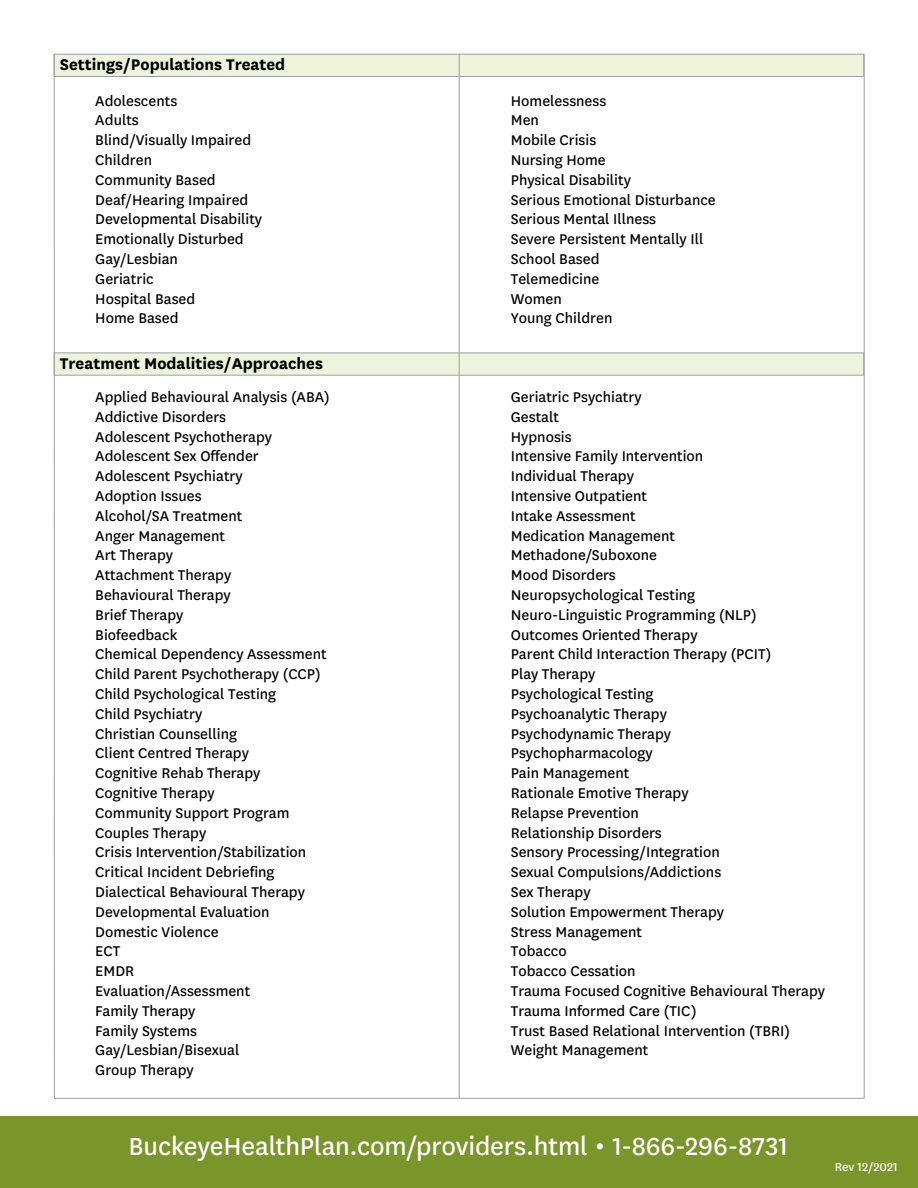
<style>
.page{position:relative;width:918px;height:1188px;background:#fff}
.page>*{position:absolute;margin:0;border:0;box-sizing:border-box;transform-origin:0 0}
.t1{font:28.8px "Centene Sans";letter-spacing:-.005em;color:#fff}
.t2{font:700 18px "Centene Sans";color:#000}
.t3{font:16.5px "Centene Sans";color:#000}
.t4{font:13.5px "Centene Sans";color:#fff}
.s1{font-size:35.7px}
</style>
<div class="page">
<div style="left:54px;top:54px;width:810px;height:23px;background:#eef4dc;border:1px solid #9d9fa4"></div>
<div style="left:54px;top:353px;width:810px;height:22px;background:#eef4dc;border:1px solid #9d9fa4"></div>
<hr style="left:459px;top:54px;width:1px;height:1044px;background:#9d9fa4">
<div style="left:0;top:1117px;width:918px;height:71px;background:#7a9529"></div>
<h3 class="t2" style="left:60px;top:54px;width:227px">Settings/Populations Treated</h3>
<p class="t3" style="left:95px;top:92px;width:83px">Adolescents</p>
<p class="t3" style="left:95px;top:112px;width:45px">Adults</p>
<p class="t3" style="left:95px;top:131px;width:157px">Blind/Visually Impaired</p>
<p class="t3" style="left:95px;top:151px;width:58px">Children</p>
<p class="t3" style="left:95px;top:171px;width:122px">Community Based</p>
<p class="t3" style="left:95px;top:191px;width:155px">Deaf/Hearing Impaired</p>
<p class="t3" style="left:95px;top:211px;width:168px">Developmental Disability</p>
<p class="t3" style="left:95px;top:230px;width:150px">Emotionally Disturbed</p>
<p class="t3" style="left:95px;top:250px;width:84px">Gay/Lesbian</p>
<p class="t3" style="left:95px;top:270px;width:60px">Geriatric</p>
<p class="t3" style="left:95px;top:290px;width:101px">Hospital Based</p>
<p class="t3" style="left:95px;top:310px;width:85px">Home Based</p>
<h3 class="t2" style="left:60px;top:353px;width:265px">Treatment Modalities/Approaches</h3>
<p class="t3" style="left:95px;top:388px;width:236px">Applied Behavioural Analysis (ABA)</p>
<p class="t3" style="left:95px;top:408px;width:132px">Addictive Disorders</p>
<p class="t3" style="left:95px;top:428px;width:178px">Adolescent Psychotherapy</p>
<p class="t3" style="left:95px;top:448px;width:165px">Adolescent Sex Offender</p>
<p class="t3" style="left:95px;top:468px;width:149px">Adolescent Psychiatry</p>
<p class="t3" style="left:95px;top:487px;width:108px">Adoption Issues</p>
<p class="t3" style="left:95px;top:507px;width:148px">Alcohol/SA Treatment</p>
<p class="t3" style="left:95px;top:527px;width:131px">Anger Management</p>
<p class="t3" style="left:95px;top:547px;width:79px">Art Therapy</p>
<p class="t3" style="left:95px;top:567px;width:138px">Attachment Therapy</p>
<p class="t3" style="left:95px;top:586px;width:137px">Behavioural Therapy</p>
<p class="t3" style="left:95px;top:606px;width:90px">Brief Therapy</p>
<p class="t3" style="left:95px;top:626px;width:84px">Biofeedback</p>
<p class="t3" style="left:95px;top:646px;width:233px">Chemical Dependency Assessment</p>
<p class="t3" style="left:95px;top:666px;width:227px">Child Parent Psychotherapy (CCP)</p>
<p class="t3" style="left:95px;top:685px;width:182px">Child Psychological Testing</p>
<p class="t3" style="left:95px;top:705px;width:109px">Child Psychiatry</p>
<p class="t3" style="left:95px;top:725px;width:143px">Christian Counselling</p>
<p class="t3" style="left:95px;top:745px;width:155px">Client Centred Therapy</p>
<p class="t3" style="left:95px;top:765px;width:167px">Cognitive Rehab Therapy</p>
<p class="t3" style="left:95px;top:784px;width:121px">Cognitive Therapy</p>
<p class="t3" style="left:95px;top:804px;width:196px">Community Support Program</p>
<p class="t3" style="left:95px;top:824px;width:113px">Couples Therapy</p>
<p class="t3" style="left:95px;top:844px;width:212px">Crisis Intervention/Stabilization</p>
<p class="t3" style="left:95px;top:864px;width:181px">Critical Incident Debriefing</p>
<p class="t3" style="left:95px;top:883px;width:211px">Dialectical Behavioural Therapy</p>
<p class="t3" style="left:95px;top:903px;width:176px">Developmental Evaluation</p>
<p class="t3" style="left:95px;top:923px;width:125px">Domestic Violence</p>
<p class="t3" style="left:95px;top:943px;width:26px">ECT</p>
<p class="t3" style="left:95px;top:963px;width:40px">EMDR</p>
<p class="t3" style="left:95px;top:982px;width:156px">Evaluation/Assessment</p>
<p class="t3" style="left:95px;top:1002px;width:102px">Family Therapy</p>
<p class="t3" style="left:95px;top:1022px;width:103px">Family Systems</p>
<p class="t3" style="left:95px;top:1042px;width:146px">Gay/Lesbian/Bisexual</p>
<p class="t3" style="left:95px;top:1062px;width:100px">Group Therapy</p>
<p class="t3" style="left:511px;top:92px;width:97px">Homelessness</p>
<p class="t3" style="left:511px;top:112px;width:30px">Men</p>
<p class="t3" style="left:511px;top:131px;width:87px">Mobile Crisis</p>
<p class="t3" style="left:511px;top:151px;width:96px">Nursing Home</p>
<p class="t3" style="left:511px;top:171px;width:122px">Physical Disability</p>
<p class="t3" style="left:511px;top:191px;width:207px">Serious Emotional Disturbance</p>
<p class="t3" style="left:511px;top:211px;width:147px">Serious Mental Illness</p>
<p class="t3" style="left:511px;top:230px;width:194px">Severe Persistent Mentally Ill</p>
<p class="t3" style="left:511px;top:250px;width:90px">School Based</p>
<p class="t3" style="left:511px;top:270px;width:90px">Telemedicine</p>
<p class="t3" style="left:511px;top:290px;width:53px">Women</p>
<p class="t3" style="left:511px;top:310px;width:103px">Young Children</p>
<p class="t3" style="left:511px;top:388px;width:132px">Geriatric Psychiatry</p>
<p class="t3" style="left:511px;top:408px;width:50px">Gestalt</p>
<p class="t3" style="left:511px;top:428px;width:62px">Hypnosis</p>
<p class="t3" style="left:511px;top:448px;width:194px">Intensive Family Intervention</p>
<p class="t3" style="left:511px;top:468px;width:125px">Individual Therapy</p>
<p class="t3" style="left:511px;top:487px;width:138px">Intensive Outpatient</p>
<p class="t3" style="left:511px;top:507px;width:126px">Intake Assessment</p>
<p class="t3" style="left:511px;top:527px;width:166px">Medication Management</p>
<p class="t3" style="left:511px;top:547px;width:148px">Methadone/Suboxone</p>
<p class="t3" style="left:511px;top:567px;width:107px">Mood Disorders</p>
<p class="t3" style="left:511px;top:586px;width:186px">Neuropsychological Testing</p>
<p class="t3" style="left:511px;top:606px;width:247px">Neuro-Linguistic Programming (NLP)</p>
<p class="t3" style="left:511px;top:626px;width:188px">Outcomes Oriented Therapy</p>
<p class="t3" style="left:511px;top:646px;width:262px">Parent Child Interaction Therapy (PCIT)</p>
<p class="t3" style="left:511px;top:666px;width:86px">Play Therapy</p>
<p class="t3" style="left:511px;top:685px;width:144px">Psychological Testing</p>
<p class="t3" style="left:511px;top:705px;width:158px">Psychoanalytic Therapy</p>
<p class="t3" style="left:511px;top:725px;width:162px">Psychodynamic Therapy</p>
<p class="t3" style="left:511px;top:745px;width:144px">Psychopharmacology</p>
<p class="t3" style="left:511px;top:765px;width:120px">Pain Management</p>
<p class="t3" style="left:511px;top:784px;width:179px">Rationale Emotive Therapy</p>
<p class="t3" style="left:511px;top:804px;width:130px">Relapse Prevention</p>
<p class="t3" style="left:511px;top:824px;width:152px">Relationship Disorders</p>
<p class="t3" style="left:511px;top:844px;width:211px">Sensory Processing/Integration</p>
<p class="t3" style="left:511px;top:864px;width:212px">Sexual Compulsions/Addictions</p>
<p class="t3" style="left:511px;top:883px;width:81px">Sex Therapy</p>
<p class="t3" style="left:511px;top:903px;width:215px">Solution Empowerment Therapy</p>
<p class="t3" style="left:511px;top:923px;width:133px">Stress Management</p>
<p class="t3" style="left:511px;top:943px;width:58px">Tobacco</p>
<p class="t3" style="left:511px;top:963px;width:126px">Tobacco Cessation</p>
<p class="t3" style="left:511px;top:982px;width:316px">Trauma Focused Cognitive Behavioural Therapy</p>
<p class="t3" style="left:511px;top:1002px;width:187px">Trauma Informed Care (TIC)</p>
<p class="t3" style="left:511px;top:1022px;width:281px">Trust Based Relational Intervention (TBRI)</p>
<p class="t3" style="left:511px;top:1042px;width:139px">Weight Management</p>
<h1 class="t1" style="left:128px;top:1131px;width:661px">BuckeyeHealthPlan.com/providers.html <span class="s1">•</span> 1-866-296-8731</h1>
<p class="t4" style="left:835px;top:1160px;width:64px">Rev 12/2021</p>
</div>
